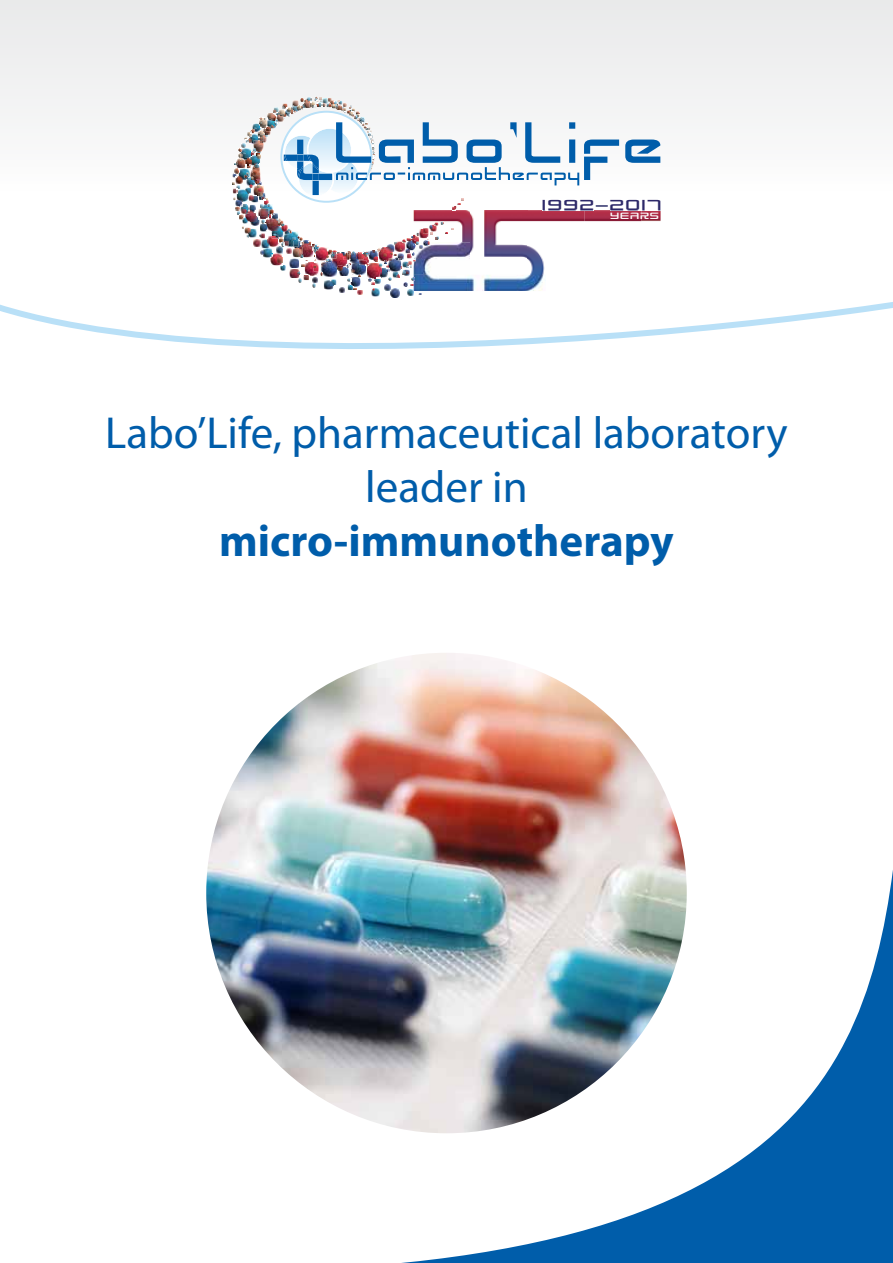
<style>
.page{position:relative;width:893px;height:1263px;background:#fff}
.page>*{position:absolute;margin:0;border:0;box-sizing:border-box;transform-origin:0 0}
.t1{font:45px/54px "Myriad Pro";color:#005daa;text-align:center}
.t2{font:700 45px "Myriad Pro";color:#005daa}
.t3{font:16.2px "Radio Space";color:#2d2969;scale:1.44 1}
.t4{font:10.05px "Radio Space";color:#fff;scale:1.44 1}
</style>
<div class="page">
<div style="left:0;top:0;width:893px;height:193px;background:#f0f1f1"></div>
<svg style="left:206px;top:653px;width:687px;height:610px"></svg>
<svg style="left:0;top:297px;width:893px;height:52px"></svg>
<img style="left:619px;top:210px;width:42px;height:12px">
<img style="left:619px;top:210px;width:41px;height:1px">
<svg style="left:625px;top:140px;width:35px;height:23px"></svg>
<img style="left:232px;top:97px;width:387px;height:200px">
<img style="left:206px;top:653px;width:481px;height:480px;border-radius:240px">
<p class="t3" style="left:541px;top:196px;width:85px">1992 2017</p>
<p class="t4" style="left:609px;top:210px;width:36px">YEARS</p>
<p class="t1" style="left:105px;top:406px;width:684px">Labo’Life, pharmaceutical laboratory leader in</p>
<p class="t2" style="left:219px;top:512px;width:456px">micro-immunotherapy</p>
</div>
